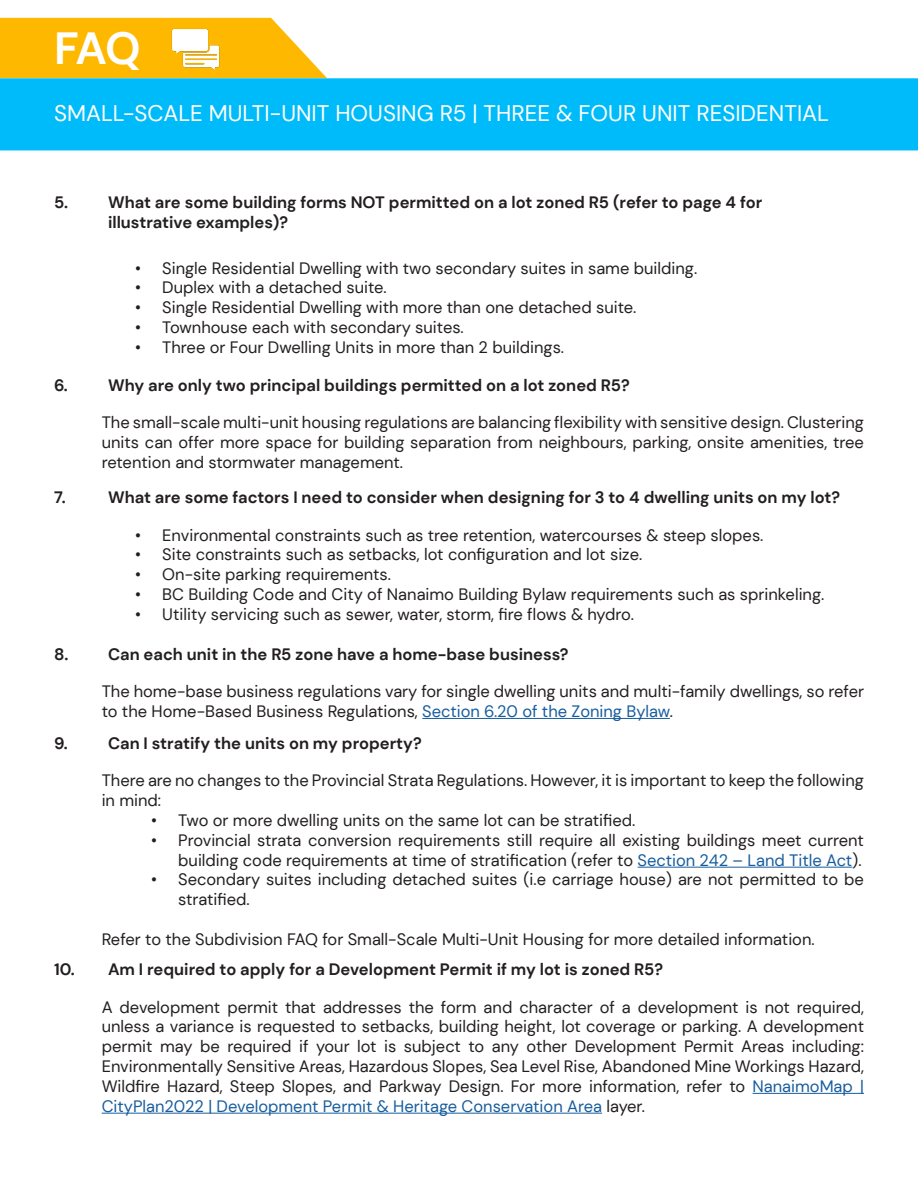
<style>
.page{position:relative;width:918px;height:1188px;background:#fff}
.page>*{position:absolute;margin:0;border:0;box-sizing:border-box;transform-origin:0 0}
.t1{font:700 45px "DM Sans";color:#fff}
.t2{font:22.5px "DM Sans";color:#fff}
.t3{font:16.5px/19.8px "DM Sans";color:#231f20}
.t4{font:700 16.5px/19.8px "DM Sans";color:#231f20}
.s1{color:#175d9e}
</style>
<div class="page">
<svg style="left:0;top:18px;width:327px;height:60px;background:#ffbf19"></svg>
<div style="left:0;top:78px;width:918px;height:72px;background:#00bbf9"></div>
<div style="left:0;top:91px;width:350px;height:44px;background:#00bbf9"></div>
<img style="left:171px;top:25px;width:49px;height:49px">
<hr style="left:422px;top:718px;width:248px;height:1px;background:#175d9e">
<hr style="left:638px;top:867px;width:214px;height:1px;background:#175d9e">
<hr style="left:753px;top:1093px;width:111px;height:1px;background:#175d9e">
<hr style="left:102px;top:1113px;width:500px;height:1px;background:#175d9e">
<p class="t1" style="left:54px;top:20px;width:88px">FAQ</p>
<p class="t2" style="left:54px;top:100px;width:777px">SMALL-SCALE MULTI-UNIT HOUSING R5 | THREE &amp; FOUR UNIT RESIDENTIAL</p>
<p class="t4" style="left:54px;top:192px;width:16px">5.</p>
<p class="t4" style="left:108px;top:192px;width:656px">What are some building forms NOT permitted on a lot zoned R5 (refer to page 4 for illustrative examples)?</p>
<p class="t3" style="left:135px;top:258px;width:564px">• Single Residential Dwelling with two secondary suites in same building.</p>
<p class="t3" style="left:135px;top:278px;width:253px">• Duplex with a detached suite.</p>
<p class="t3" style="left:135px;top:297px;width:503px">• Single Residential Dwelling with more than one detached suite.</p>
<p class="t3" style="left:135px;top:317px;width:330px">• Townhouse each with secondary suites.</p>
<p class="t3" style="left:135px;top:337px;width:430px">• Three or Four Dwelling Units in more than 2 buildings.</p>
<p class="t4" style="left:54px;top:375px;width:15px">6.</p>
<p class="t4" style="left:108px;top:375px;width:523px">Why are only two principal buildings permitted on a lot zoned R5?</p>
<p class="t3" style="left:102px;top:412px;width:764px;text-align:justify">The small-scale multi-unit housing regulations are balancing flexibility with sensitive design. Clustering units can offer more space for building separation from neighbours, parking, onsite amenities, tree retention and stormwater management.</p>
<p class="t4" style="left:54px;top:488px;width:13px">7.</p>
<p class="t4" style="left:108px;top:488px;width:734px">What are some factors I need to consider when designing for 3 to 4 dwelling units on my lot?</p>
<p class="t3" style="left:135px;top:525px;width:630px">• Environmental constraints such as tree retention, watercourses &amp; steep slopes.</p>
<p class="t3" style="left:135px;top:545px;width:509px">• Site constraints such as setbacks, lot configuration and lot size.</p>
<p class="t3" style="left:135px;top:564px;width:257px">• On-site parking requirements.</p>
<p class="t3" style="left:135px;top:584px;width:691px">• BC Building Code and City of Nanaimo Building Bylaw requirements such as sprinkeling.</p>
<p class="t3" style="left:135px;top:604px;width:500px">• Utility servicing such as sewer, water, storm, fire flows &amp; hydro.</p>
<p class="t4" style="left:54px;top:644px;width:16px">8.</p>
<p class="t4" style="left:108px;top:644px;width:462px">Can each unit in the R5 zone have a home-base business?</p>
<p class="t3" style="left:102px;top:681px;width:764px">The home-base business regulations vary for single dwelling units and multi-family dwellings, so refer to the Home-Based Business Regulations, <span class="s1">Section 6.20 of the Zoning Bylaw</span>.</p>
<p class="t4" style="left:54px;top:734px;width:15px">9.</p>
<p class="t4" style="left:108px;top:734px;width:315px">Can I stratify the units on my property?</p>
<p class="t3" style="left:102px;top:771px;width:764px">There are no changes to the Provincial Strata Regulations. However, it is important to keep the following in mind:</p>
<p class="t3" style="left:151px;top:810px;width:486px">• Two or more dwelling units on the same lot can be stratified.</p>
<p class="t3" style="left:151px;top:830px;width:714px;text-align:right">• Provincial strata conversion requirements still require all existing buildings meet current building code requirements at time of stratification (refer to <span class="s1">Section 242 – Land Title Act</span>).</p>
<p class="t3" style="left:178px;top:870px;width:687px;text-indent:-27px">• Secondary suites including detached suites (i.e carriage house) are not permitted to be stratified.</p>
<p class="t3" style="left:102px;top:929px;width:715px">Refer to the Subdivision FAQ for Small-Scale Multi-Unit Housing for more detailed information.</p>
<p class="t4" style="left:54px;top:960px;width:611px">10. Am I required to apply for a Development Permit if my lot is zoned R5?</p>
<p class="t3" style="left:102px;top:997px;width:764px;text-align:justify">A development permit that addresses the form and character of a development is not required, unless a variance is requested to setbacks, building height, lot coverage or parking. A development permit may be required if your lot is subject to any other Development Permit Areas including:<br>Environmentally Sensitive Areas, Hazardous Slopes, Sea Level Rise, Abandoned Mine Workings Hazard, Wildfire Hazard, Steep Slopes, and Parkway Design. For more information, refer to <span class="s1">NanaimoMap | CityPlan2022 | Development Permit &amp; Heritage Conservation Area</span> layer.</p>
</div>
